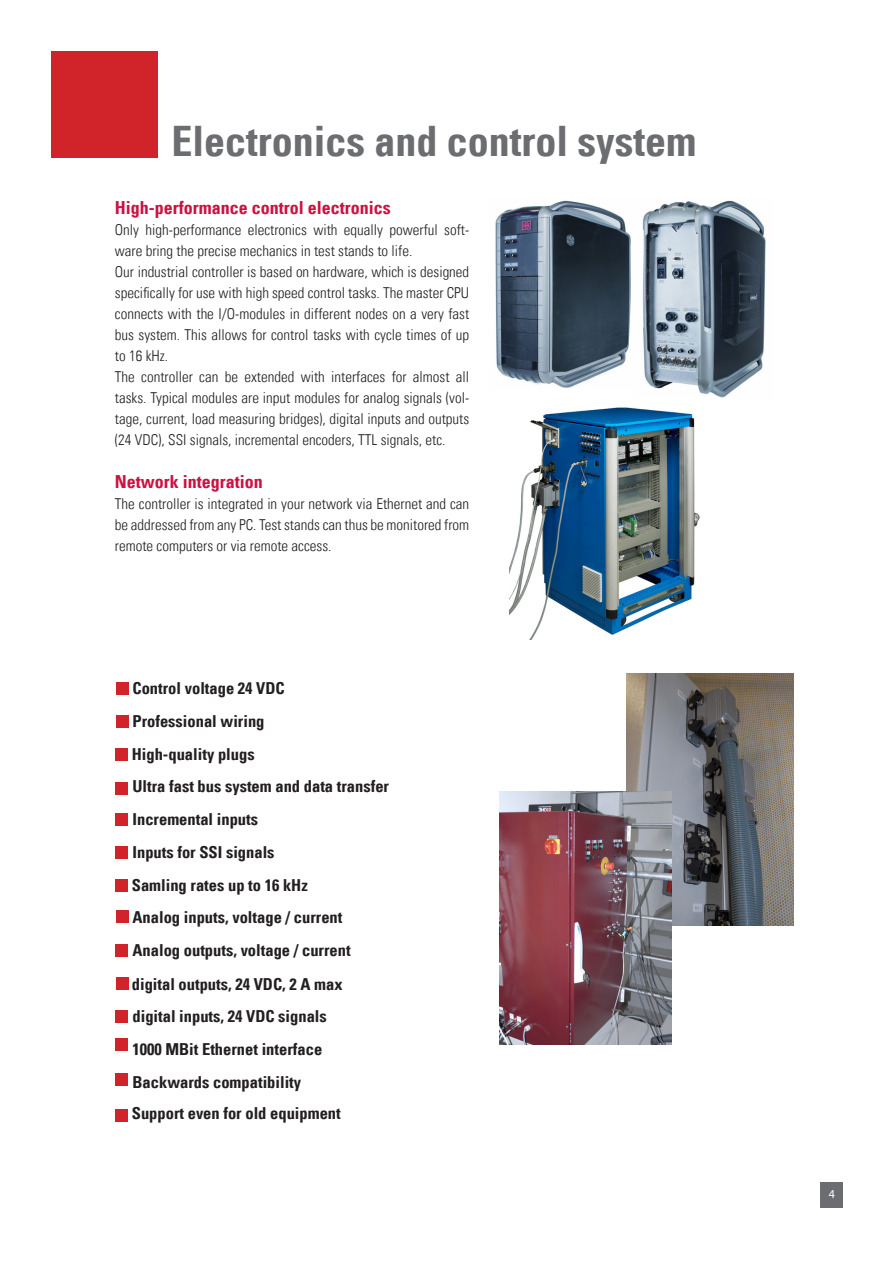
<style>
.page{position:relative;width:893px;height:1263px;background:#fff}
.page>*{position:absolute;margin:0;border:0;box-sizing:border-box;transform-origin:0 0}
.t1{font:42px "Univers Com 67 Bold Cond";color:#6c6d70}
.t2{font:18px "Univers Com 67 Bold Cond";color:#cd1141}
.t3{font:16.5px/32.8px "Univers Com 67 Bold Cond";color:#231f20}
.t4{font:15px/21px "Univers Com 47 Light Cond";color:#231f20}
.t5{font:12px "Myriad Pro";color:#fff}
</style>
<div class="page">
<div style="left:51px;top:51px;width:106px;height:106px;background:#d1232a"></div>
<div style="left:821px;top:1182px;width:22px;height:25px;background:#6c6d70"></div>
<img style="left:495px;top:200px;width:136px;height:188px">
<img style="left:642px;top:200px;width:124px;height:198px">
<img style="left:510px;top:407px;width:190px;height:233px">
<img style="left:626px;top:673px;width:167px;height:252px">
<img style="left:499px;top:792px;width:173px;height:252px">
<div style="left:116px;top:682px;width:12px;height:13px;background:#d1232a"></div>
<div style="left:116px;top:715px;width:12px;height:13px;background:#d1232a"></div>
<div style="left:115px;top:748px;width:13px;height:12px;background:#d1232a"></div>
<div style="left:115px;top:782px;width:13px;height:13px;background:#d1232a"></div>
<div style="left:115px;top:813px;width:13px;height:13px;background:#d1232a"></div>
<div style="left:115px;top:846px;width:13px;height:13px;background:#d1232a"></div>
<div style="left:115px;top:879px;width:13px;height:12px;background:#d1232a"></div>
<div style="left:116px;top:910px;width:12px;height:13px;background:#d1232a"></div>
<div style="left:115px;top:944px;width:13px;height:13px;background:#d1232a"></div>
<div style="left:116px;top:977px;width:12px;height:12px;background:#d1232a"></div>
<div style="left:115px;top:1010px;width:13px;height:12px;background:#d1232a"></div>
<div style="left:115px;top:1038px;width:13px;height:13px;background:#d1232a"></div>
<div style="left:115px;top:1073px;width:13px;height:13px;background:#d1232a"></div>
<div style="left:115px;top:1109px;width:13px;height:12px;background:#d1232a"></div>
<h1 class="t1" style="left:171px;top:115px;width:526px">Electronics and control system</h1>
<p class="t2" style="left:115px;top:197px;width:277px">High-performance control electronics</p>
<p class="t4" style="left:115px;top:219px;width:356px">Only high-performance electronics with equally powerful soft&shy;ware bring the precise mechanics in test stands to life.<br>Our industrial controller is based on hardware, which is designed specifically for use with high speed control tasks. The master CPU connects with the I/O-modules in different nodes on a very fast bus system. This allows for control tasks with cycle times of up to 16 kHz.<br>The controller can be extended with interfaces for almost all tasks. Typical modules are input modules for analog signals (vol&shy;tage, current, load measuring bridges), digital inputs and outputs (24 VDC), SSI signals, incremental encoders, TTL signals, etc.</p>
<p class="t2" style="left:115px;top:470px;width:150px">Network integration</p>
<p class="t4" style="left:115px;top:493px;width:356px;text-align:justify">The controller is integrated in your network via Ethernet and can be addressed from any PC. Test stands can thus be monitored from remote computers or via remote access.</p>
<p class="t3" style="left:132px;top:672px;width:259px">Control voltage 24 VDC<br>Professional wiring<br>High-quality plugs<br>Ultra fast bus system and data transfer<br>Incremental inputs<br>Inputs for SSI signals<br>Samling rates up to 16 kHz<br>Analog inputs, voltage / current<br>Analog outputs, voltage / current digital outputs, 24 VDC, 2 A max digital inputs, 24 VDC signals<br>1000 MBit Ethernet interface<br>Backwards compatibility</p>
<p class="t3" style="left:132px;top:1097px;width:210px">Support even for old equipment</p>
<p class="t5" style="left:829px;top:1186px;width:8px">4</p>
</div>
